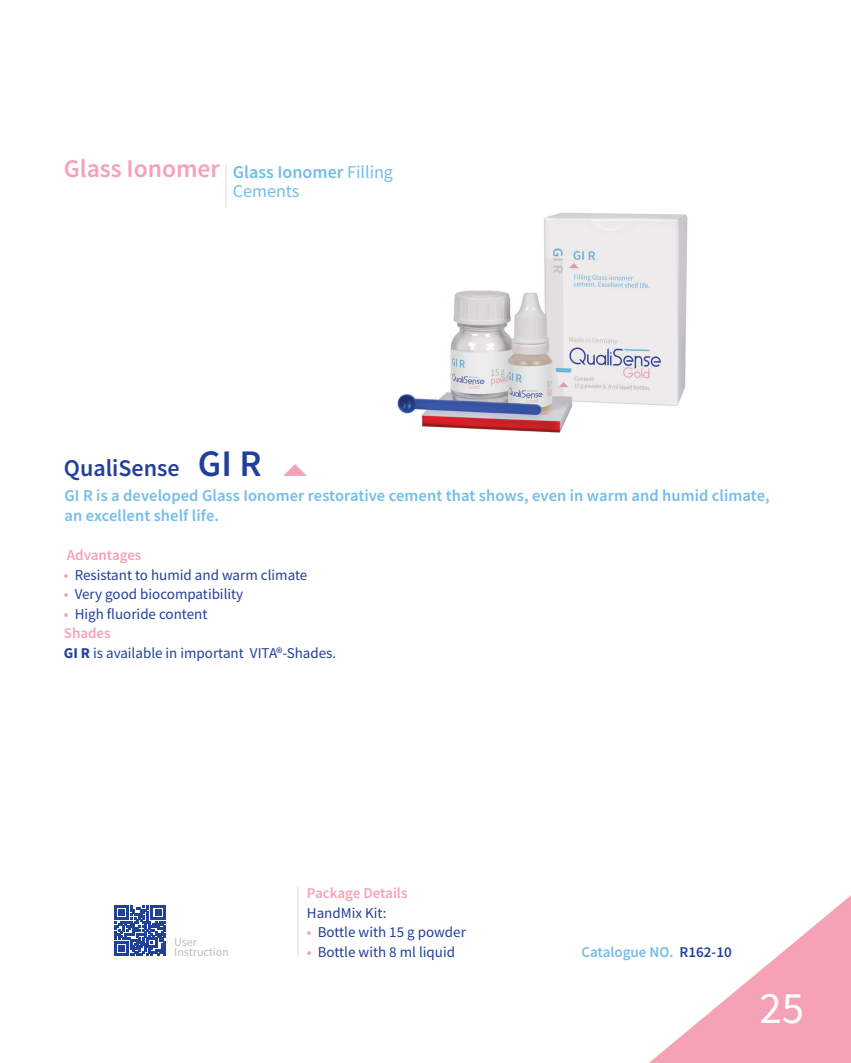
<style>
.page{position:relative;width:851px;height:1063px;background:#fff}
.page>*{position:absolute;margin:0;border:0;box-sizing:border-box;transform-origin:0 0}
.t1{font:45px "Source Sans Pro";color:#fff}
.t2{font:600 37.5px "Source Sans Pro";color:#223f99}
.t3{font:600 25.5px "Source Sans Pro";color:#f6a2b6}
.t4{font:600 24px "Source Sans Pro";color:#223f99}
.t5{font:18px/19.5px "Source Sans Pro";color:#73bde9}
.t6{font:600 16.5px/19.5px "Source Sans Pro";letter-spacing:.005em;color:#73bde9}
.t7{font:15px "Source Sans Pro";color:#223f99}
.t8{font:600 15px "Source Sans Pro";color:#f6a2b6}
.t9{font:600 15px "Source Sans Pro";color:#73bde9}
.t10{font:12px/10.5px "Source Sans Pro";color:#bcbdc0}
.s1{font-weight:600}
.s2{font-weight:600;color:#f6a2b6}
.s3{font-weight:700}
.s4{color:#223f99}
</style>
<div class="page">
<svg style="left:649px;top:896px;width:201px;height:167px"></svg>
<svg style="left:115px;top:905px;width:50px;height:51px"></svg>
<img style="left:397px;top:212px;width:291px;height:221px">
<hr style="left:297px;top:887px;width:1px;height:70px;background:#dcdddf">
<hr style="left:225px;top:164px;width:1px;height:43px;background:#dcdddf">
<svg style="left:283px;top:464px;width:24px;height:12px"></svg>
<p class="t3" style="left:64px;top:152px;width:158px">Glass Ionomer</p>
<p class="t5" style="left:233px;top:162px;width:161px"><span class="s1">Glass Ionomer</span> Filling<br>Cements</p>
<p class="t2" style="left:198px;top:439px;width:65px">GI R</p>
<p class="t6" style="left:64px;top:486px;width:706px">GI R is a developed Glass Ionomer restorative cement that shows, even in warm and humid climate, an excellent shelf life.</p>
<p class="t4" style="left:64px;top:452px;width:117px">QualiSense</p>
<p class="t8" style="left:67px;top:546px;width:76px">Advantages</p>
<p class="t7" style="left:64px;top:565px;width:245px"><span class="s2">•</span> Resistant to humid and warm climate</p>
<p class="t7" style="left:64px;top:585px;width:181px"><span class="s2">•</span> Very good biocompatibility</p>
<p class="t7" style="left:64px;top:604px;width:145px"><span class="s2">•</span> High fluoride content</p>
<p class="t8" style="left:64px;top:624px;width:48px">Shades</p>
<p class="t7" style="left:64px;top:643px;width:274px"><span class="s3">GI R</span> is available in important VITA®-Shades.</p>
<p class="t10" style="left:174px;top:936px;width:56px">User<br>Instruction</p>
<p class="t8" style="left:307px;top:883px;width:102px">Package Details</p>
<p class="t7" style="left:307px;top:903px;width:81px">HandMix Kit:</p>
<p class="t7" style="left:307px;top:923px;width:160px"><span class="s2">•</span> Bottle with 15 g powder</p>
<p class="t7" style="left:307px;top:942px;width:150px"><span class="s2">•</span> Bottle with 8 ml liquid</p>
<p class="t9" style="left:581px;top:942px;width:152px">Catalogue NO. <span class="s4">R162-10</span></p>
<h1 class="t1" style="left:759px;top:980px;width:46px">25</h1>
</div>
